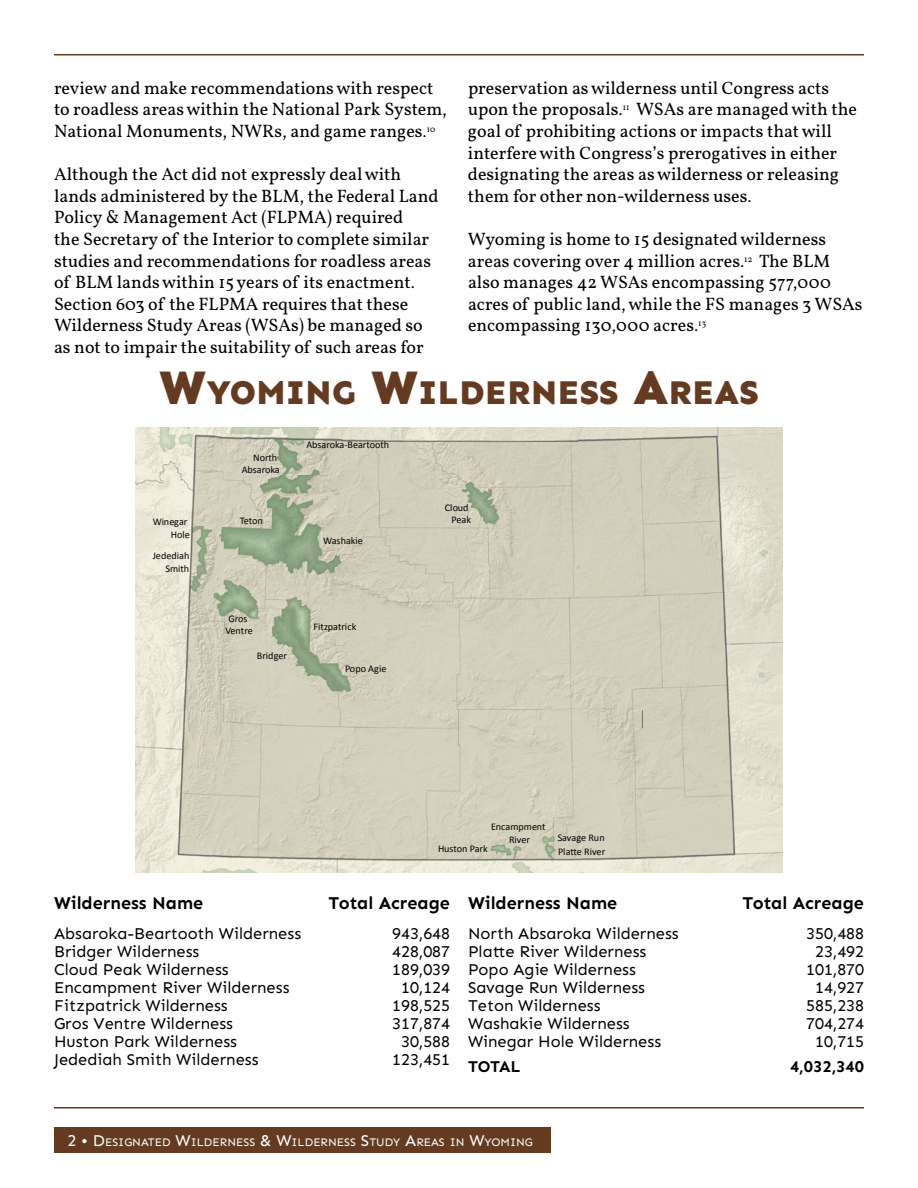
<style>
.page{position:relative;width:918px;height:1188px;background:#fff}
.page>*{position:absolute;margin:0;border:0;box-sizing:border-box;transform-origin:0 0}
.t1{font:800 34.65px "Sen";color:#643b21}
.t2{font:18px/21.6px "Vollkorn";color:#000}
.t3{font:700 18px "Sen";color:#000}
.t4{font:16.5px/18px "Sen";color:#000}
.t5{font:700 16.5px "Sen";color:#000}
.t6{font:11.55px "Sen";color:#fff}
.t7{font:10.2px/12.5px "Calibri";letter-spacing:-.005em;color:#000;text-align:right}
.s1{font-size:49.5px}
.s2{font-size:16.5px}
</style>
<div class="page">
<div style="left:54px;top:1127px;width:497px;height:26px;background:#643b21"></div>
<hr style="left:54px;top:54px;width:810px;height:2px;background:#643b21">
<hr style="left:54px;top:1107px;width:810px;height:1px;background:#643b21">
<img style="left:135px;top:428px;width:648px;height:445px">
<svg style="left:642px;top:711px;width:1px;height:17px"></svg>
<p class="t2" style="left:54px;top:77px;width:394px">review and make recommendations with respect to roadless areas within the National Park System,<br>National Monuments, NWRs, and game ranges.<sup>10</sup></p>
<p class="t2" style="left:54px;top:164px;width:386px">Although the Act did not expressly deal with lands administered by the BLM, the Federal Land Policy &amp; Management Act (FLPMA) required<br>the Secretary of the Interior to complete similar studies and recommendations for roadless areas of BLM lands within 15 years of its enactment.<br>Section 603 of the FLPMA requires that these Wilderness Study Areas (WSAs) be managed so as not to impair the suitability of such areas for</p>
<p class="t2" style="left:468px;top:77px;width:390px">preservation as wilderness until Congress acts upon the proposals.<sup>11</sup> WSAs are managed with the goal of prohibiting actions or impacts that will interfere with Congress’s prerogatives in either designating the areas as wilderness or releasing them for other non-wilderness uses.</p>
<p class="t2" style="left:468px;top:229px;width:396px">Wyoming is home to 15 designated wilderness areas covering over 4 million acres.<sup>12</sup> The BLM also manages 42 WSAs encompassing 577,000 acres of public land, while the FS manages 3 WSAs encompassing 130,000 acres.<sup>13</sup></p>
<h1 class="t1" style="left:159px;top:373px;width:601px"><span class="s1">W</span>YOMING <span class="s1">W</span>ILDERNESS <span class="s1">A</span>REAS</h1>
<p class="t7" style="left:153px;top:516px;width:39px">Winegar<br>Hole</p>
<p class="t7" style="left:153px;top:549px;width:38px">Jedediah<br>Smith</p>
<p class="t7" style="left:242px;top:451px;width:39px">North<br>Absaroka</p>
<p class="t7" style="left:240px;top:514px;width:24px">Teton</p>
<p class="t7" style="left:306px;top:438px;width:84px">Absaroka-Beartooth</p>
<p class="t7" style="left:323px;top:534px;width:41px">Washakie</p>
<p class="t7" style="left:225px;top:612px;width:29px;text-align:left">Gros<br>Ventre</p>
<p class="t7" style="left:314px;top:620px;width:44px">Fitzpatrick</p>
<p class="t7" style="left:257px;top:649px;width:32px">Bridger</p>
<p class="t7" style="left:345px;top:662px;width:43px">Popo Agie</p>
<p class="t7" style="left:445px;top:501px;width:28px">Cloud<br>Peak</p>
<p class="t7" style="left:491px;top:820px;width:56px;text-align:center">Encampment<br>River</p>
<p class="t7" style="left:558px;top:831px;width:48px">Savage Run</p>
<p class="t7" style="left:438px;top:842px;width:51px">Huston Park</p>
<p class="t7" style="left:558px;top:845px;width:49px">Platte River</p>
<p class="t3" style="left:54px;top:893px;width:151px">Wilderness Name</p>
<p class="t3" style="left:328px;top:893px;width:290px">Total Acreage Wilderness Name</p>
<p class="t3" style="left:742px;top:893px;width:123px">Total Acreage</p>
<p class="t4" style="left:54px;top:925px;width:249px">Absaroka-Beartooth Wilderness<br>Bridger Wilderness<br>Cloud Peak Wilderness<br>Encampment River Wilderness<br>Fitzpatrick Wilderness<br>Gros Ventre Wilderness<br>Huston Park Wilderness<br>Jedediah Smith Wilderness</p>
<p class="t4" style="left:468px;top:925px;width:212px">North Absaroka Wilderness<br>Platte River Wilderness<br>Popo Agie Wilderness<br>Savage Run Wilderness<br>Teton Wilderness<br>Washakie Wilderness<br>Winegar Hole Wilderness</p>
<p class="t4" style="left:392px;top:925px;width:59px;text-align:center">943,648<br>428,087<br>189,039<br>10,124<br>198,525<br>317,874<br>30,588<br>123,451</p>
<p class="t4" style="left:806px;top:925px;width:59px;text-align:center">350,488<br>23,492<br>101,870<br>14,927<br>585,238<br>704,274<br>10,715</p>
<p class="t5" style="left:468px;top:1057px;width:54px">TOTAL</p>
<p class="t5" style="left:790px;top:1057px;width:76px">4,032,340</p>
<p class="t6" style="left:68px;top:1135px;width:467px"><span class="s2">2 • D</span>ESIGNATED <span class="s2">W</span>ILDERNESS <span class="s2">&amp; W</span>ILDERNESS <span class="s2">S</span>TUDY <span class="s2">A</span>REAS IN <span class="s2">W</span>YOMING</p>
</div>
